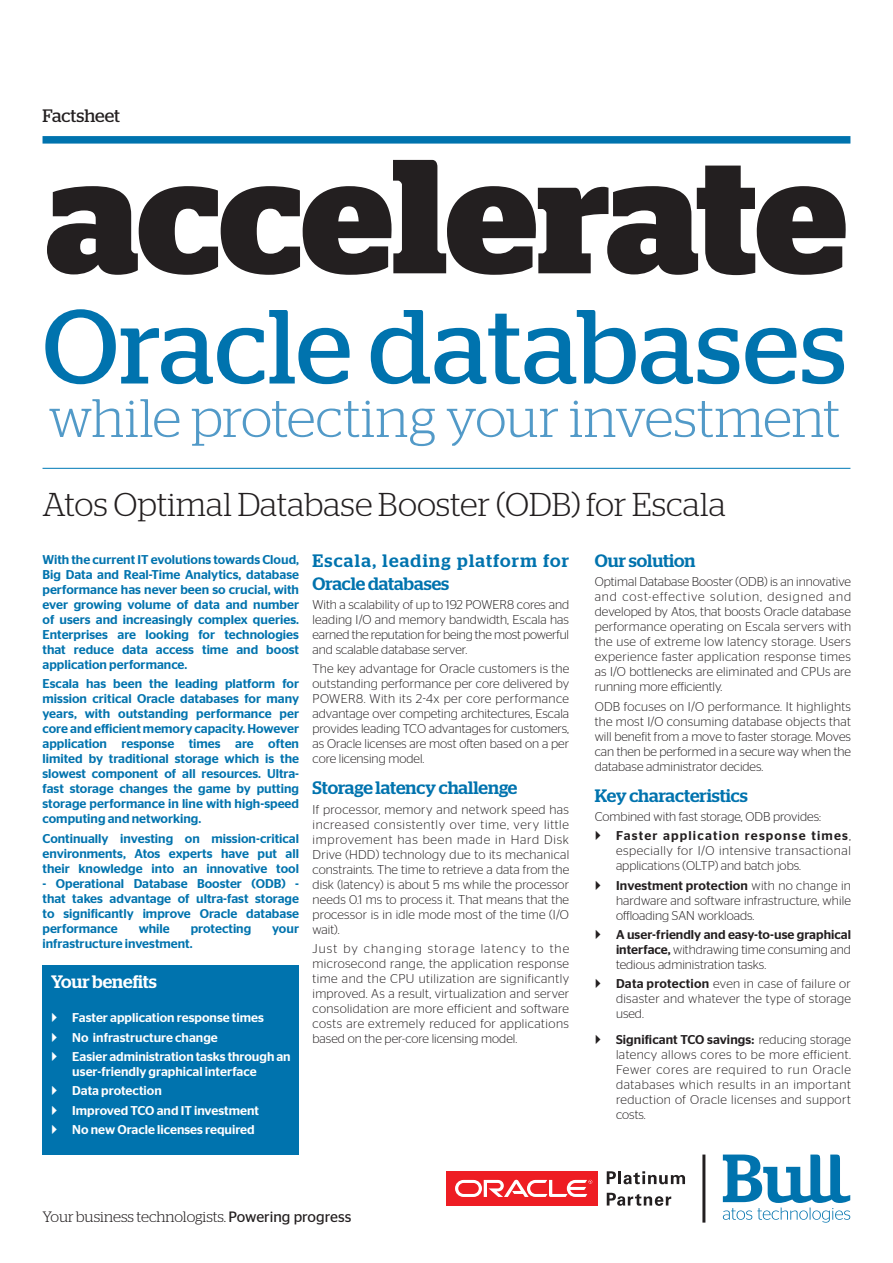
<style>
.page{position:relative;width:893px;height:1263px;background:#fff}
.page>*{position:absolute;margin:0;border:0;box-sizing:border-box;transform-origin:0 0}
.PARAGRAPH_HEADLINE{font:700 162px "Stag";letter-spacing:-.01em;color:#231f20}
.Subtitle{font:105px "Stag";letter-spacing:.01em;color:#0073ae}
.t1{font:300 54px "Stag";color:#529ac8}
.SUB-HEADLINE{font:300 33px "Stag";letter-spacing:.005em;color:#231f20}
.BODY_COPY{font:500 18px "Stag";color:#0073ae}
.BODY_COPY-2{font:500 18px/22.5px "Stag";letter-spacing:.06em;color:#0073ae}
.PARAGRAPH_HEADLINE-2{font:500 18px "Stag";color:#fff}
.t2{font:18px "Stag";color:#231f20}
.t3{font:300 15px "Stag";letter-spacing:-.005em;color:#231f20}
.BODY_COPY-3{font:300 12.75px/15px "Stag Sans";color:#231f20;text-align:justify}
.BODY_COPY_BULLET{font:500 12.75px/15px "Stag Sans";color:#0073ae;text-align:justify}
.t4{font:500 12.75px/15px "Stag Sans";color:#fff}
.s1{font-weight:500}
.s2{font-family:"Stag Sans";font-weight:400}
</style>
<div class="page">
<div style="left:43px;top:136px;width:807px;height:8px;background:#0073ae"></div>
<svg style="left:723px;top:1154px;width:127px;height:68px"></svg>
<hr style="left:702px;top:1154px;width:3px;height:68px;background:#231f20">
<div style="left:446px;top:1171px;width:152px;height:34px;background:#ee1d23"></div>
<svg style="left:455px;top:1180px;width:137px;height:17px"></svg>
<svg style="left:607px;top:1171px;width:78px;height:13px"></svg>
<svg style="left:607px;top:1193px;width:64px;height:13px"></svg>
<hr style="left:43px;top:468px;width:807px;height:1px;background:#278ec1">
<div style="left:43px;top:965px;width:256px;height:190px;background:#0073ae"></div>
<h3 class="t2" style="left:43px;top:105px;width:79px">Factsheet</h3>
<p class="PARAGRAPH_HEADLINE" style="left:46px;top:122px;width:802px">accelerate</p>
<p class="Subtitle" style="left:43px;top:286px;width:805px">Oracle databases</p>
<p class="t1" style="left:49px;top:387px;width:793px">while protecting your investment</p>
<p class="SUB-HEADLINE" style="left:43px;top:486px;width:685px">Atos Optimal Database Booster (ODB) for Escala</p>
<p class="BODY_COPY_BULLET" style="left:43px;top:552px;width:258px">With the current IT evolutions towards Cloud, Big Data and Real-Time Analytics, database performance has never been so crucial, with ever growing volume of data and number of users and increasingly complex queries.<br>Enterprises are looking for technologies that reduce data access time and boost application performance.</p>
<p class="BODY_COPY_BULLET" style="left:43px;top:676px;width:258px">Escala has been the leading platform for mission critical Oracle databases for many years, with outstanding performance per core and efficient memory capacity. However application response times are often limited by traditional storage which is the slowest component of all resources. Ultra&shy;fast storage changes the game by putting storage performance in line with high-speed computing and networking.</p>
<p class="BODY_COPY_BULLET" style="left:43px;top:830px;width:258px">Continually investing on mission-critical environments, Atos experts have put all their knowledge into an innovative tool</p>
<p class="BODY_COPY_BULLET" style="left:43px;top:875px;width:258px">- Operational Database Booster (ODB) - that takes advantage of ultra-fast storage to significantly improve Oracle database performance</p>
<p class="BODY_COPY_BULLET" style="left:139px;top:920px;width:33px">while</p>
<p class="BODY_COPY_BULLET" style="left:191px;top:920px;width:62px">protecting</p>
<p class="BODY_COPY_BULLET" style="left:272px;top:920px;width:28px">your</p>
<p class="BODY_COPY_BULLET" style="left:43px;top:935px;width:152px">infrastructure investment.</p>
<p class="PARAGRAPH_HEADLINE-2" style="left:51px;top:971px;width:107px">Your benefits</p>
<p class="t4" style="left:72px;top:1010px;width:193px">Faster application response times</p>
<p class="t4" style="left:72px;top:1030px;width:147px">No infrastructure change</p>
<p class="t4" style="left:72px;top:1049px;width:220px">Easier administration tasks through an user-friendly graphical interface</p>
<p class="t4" style="left:72px;top:1083px;width:91px">Data protection</p>
<p class="t4" style="left:72px;top:1102px;width:188px">Improved TCO and IT investment</p>
<p class="t4" style="left:72px;top:1122px;width:184px">No new Oracle licenses required</p>
<p class="BODY_COPY-2" style="left:313px;top:549px;width:258px">Escala, leading platform for<br>Oracle databases</p>
<p class="BODY_COPY-3" style="left:313px;top:597px;width:258px">With a scalability of up to 192 POWER8 cores and leading I/O and memory bandwidth, Escala has earned the reputation for being the most powerful and scalable database server.</p>
<p class="BODY_COPY-3" style="left:313px;top:661px;width:258px">The key advantage for Oracle customers is the outstanding performance per core delivered by POWER8. With its 2-4x per core performance advantage over competing architectures, Escala provides leading TCO advantages for customers, as Oracle licenses are most often based on a per core licensing model.</p>
<p class="BODY_COPY" style="left:313px;top:777px;width:206px">Storage latency challenge</p>
<p class="BODY_COPY-3" style="left:313px;top:801px;width:258px">If processor, memory and network speed has increased consistently over time, very little improvement has been made in Hard Disk Drive (HDD) technology due to its mechanical constraints. The time to retrieve a data from the disk (latency) is about 5 ms while the processor needs 0.1 ms to process it. That means that the processor is in idle mode most of the time (I/O wait).</p>
<p class="BODY_COPY-3" style="left:313px;top:941px;width:258px">Just by changing storage latency to the microsecond range, the application response time and the CPU utilization are significantly improved. As a result, virtualization and server consolidation are more efficient and software costs are extremely reduced for applications based on the per-core licensing model.</p>
<p class="BODY_COPY" style="left:595px;top:550px;width:102px">Our solution</p>
<p class="BODY_COPY-3" style="left:595px;top:574px;width:258px">Optimal Database Booster (ODB) is an innovative and cost-effective solution, designed and developed by Atos, that boosts Oracle database performance operating on Escala servers with the use of extreme low latency storage. Users experience faster application response times as I/O bottlenecks are eliminated and CPUs are running more efficiently.</p>
<p class="BODY_COPY-3" style="left:595px;top:699px;width:258px">ODB focuses on I/O performance. It highlights the most I/O consuming database objects that will benefit from a move to faster storage. Moves can then be performed in a secure way when the database administrator decides.</p>
<p class="BODY_COPY" style="left:595px;top:785px;width:154px">Key characteristics</p>
<p class="BODY_COPY-3" style="left:595px;top:809px;width:228px">Combined with fast storage, ODB provides:</p>
<p class="BODY_COPY-3" style="left:616px;top:828px;width:236px"><span class="s1">Faster application response times</span>, especially for I/O intensive transactional applications (OLTP) and batch jobs.</p>
<p class="BODY_COPY-3" style="left:616px;top:877px;width:236px"><span class="s1">Investment protection</span> with no change in hardware and software infrastructure, while offloading SAN workloads.</p>
<p class="BODY_COPY-3" style="left:616px;top:927px;width:237px"><span class="s1">A user-friendly and easy-to-use graphical interface,</span> withdrawing time consuming and tedious administration tasks.</p>
<p class="BODY_COPY-3" style="left:616px;top:976px;width:236px"><span class="s1">Data protection</span> even in case of failure or disaster and whatever the type of storage used.</p>
<p class="BODY_COPY-3" style="left:616px;top:1032px;width:236px"><span class="s1">Significant TCO savings:</span> reducing storage latency allows cores to be more efficient.<br>Fewer cores are required to run Oracle databases which results in an important reduction of Oracle licenses and support costs.</p>
<p class="t3" style="left:43px;top:1208px;width:310px">Your business technologists. <span class="s2">Powering progress</span></p>
</div>
